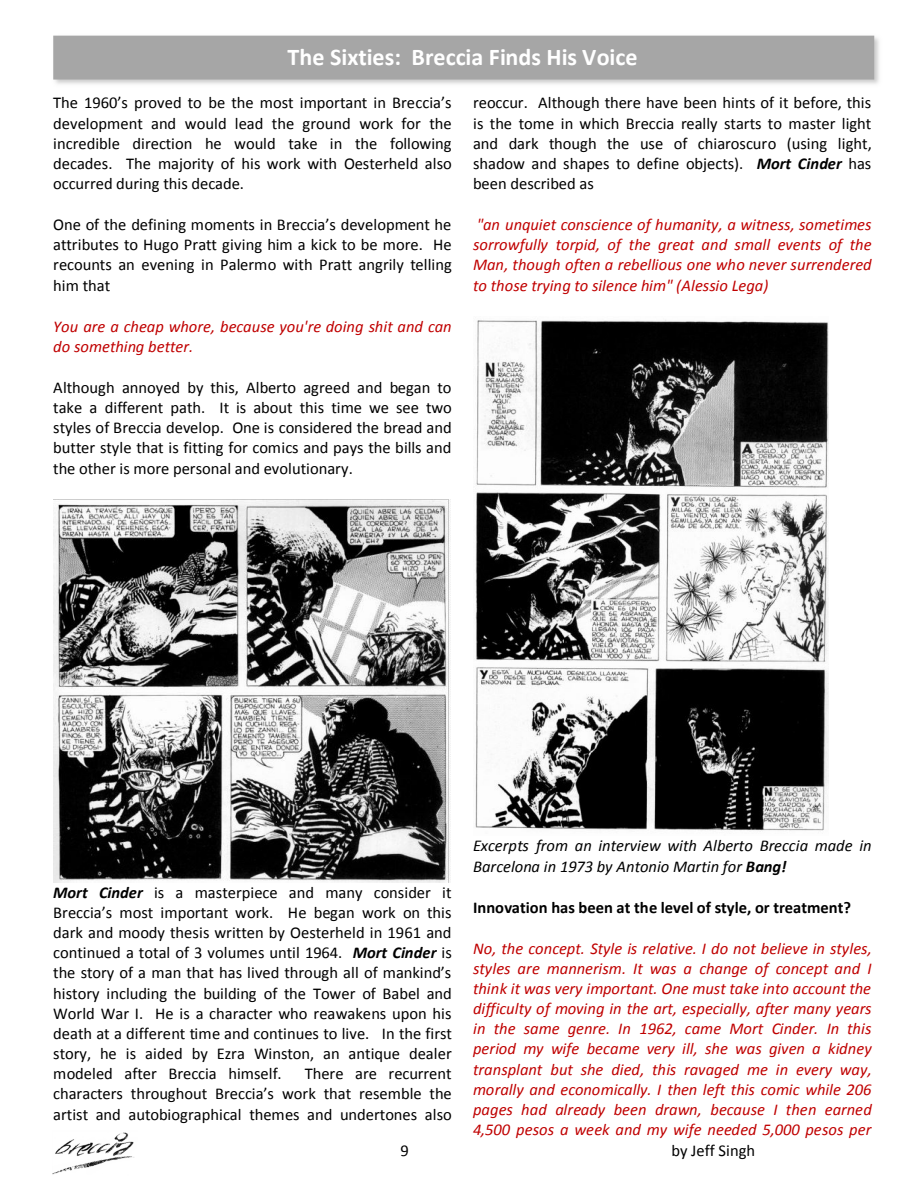
<style>
.page{position:relative;width:918px;height:1188px;background:#fff}
.page>*{position:absolute;margin:0;border:0;box-sizing:border-box;transform-origin:0 0}
.t1{font:700 24px "Calibri";color:#fff}
.t2{font:16.5px/20.2px "Calibri";color:#000;text-align:justify}
.t3{font:italic 16.5px/20.1px "Calibri";color:#c00000;text-align:justify}
.t4{font:italic 16.5px/20.5px "Calibri";color:#000}
.t5{font:700 16.5px "Calibri";color:#000}
.s1{font-weight:700;font-style:italic}
.s2{font-weight:700}
</style>
<div class="page">
<img style="left:53px;top:1132px;width:81px;height:43px">
<img style="left:53px;top:35px;width:826px;height:49px">
<img style="left:53px;top:499px;width:397px;height:384px">
<img style="left:475px;top:320px;width:354px;height:512px">
<h1 class="t1" style="left:288px;top:47px;width:351px">The Sixties: Breccia Finds His Voice</h1>
<p class="t2" style="left:53px;top:94px;width:400px">The 1960’s proved to be the most important in Breccia’s development and would lead the ground work for the incredible direction he would take in the following decades. The majority of his work with Oesterheld also occurred during this decade.</p>
<p class="t2" style="left:53px;top:216px;width:400px">One of the defining moments in Breccia’s development he attributes to Hugo Pratt giving him a kick to be more. He recounts an evening in Palermo with Pratt angrily telling him that</p>
<p class="t3" style="left:53px;top:317px;width:400px;line-height:20.5px">You are a cheap whore, because you're doing shit and can do something better.</p>
<p class="t2" style="left:53px;top:379px;width:400px">Although annoyed by this, Alberto agreed and began to take a different path. It is about this time we see two styles of Breccia develop. One is considered the bread and butter style that is fitting for comics and pays the bills and the other is more personal and evolutionary.</p>
<p class="t2" style="left:473px;top:94px;width:400px">reoccur. Although there have been hints of it before, this is the tome in which Breccia really starts to master light and dark though the use of chiaroscuro (using light, shadow and shapes to define objects). <span class="s1">Mort Cinder</span> has been described as</p>
<p class="t3" style="left:473px;top:216px;width:400px">"an unquiet conscience of humanity, a witness, sometimes sorrowfully torpid, of the great and small events of the Man, though often a rebellious one who never surrendered to those trying to silence him" (Alessio Lega)</p>
<p class="t2" style="left:53px;top:884px;width:400px"><span class="s1">Mort Cinder</span> is a masterpiece and many consider it Breccia’s most important work. He began work on this dark and moody thesis written by Oesterheld in 1961 and continued a total of 3 volumes until 1964. <span class="s1">Mort Cinder</span> is the story of a man that has lived through all of mankind’s history including the building of the Tower of Babel and World War I. He is a character who reawakens upon his death at a different time and continues to live. In the first story, he is aided by Ezra Winston, an antique dealer modeled after Breccia himself.</p>
<p class="t2" style="left:53px;top:1065px;width:400px;text-indent:252px">There are recurrent characters throughout Breccia’s work that resemble the artist and autobiographical themes and undertones also</p>
<p class="t4" style="left:473px;top:837px;width:400px">Excerpts from an interview with Alberto Breccia made in<br>Barcelona in 1973 by Antonio Martin for <span class="s2">Bang!</span></p>
<p class="t5" style="left:473px;top:901px;width:380px">Innovation has been at the level of style, or treatment?</p>
<p class="t3" style="left:473px;top:939px;width:400px">No, the concept. Style is relative. I do not believe in styles, styles are mannerism. It was a change of concept and I think it was very important. One must take into account the difficulty of moving in the art, especially, after many years in the same genre. In 1962, came Mort Cinder. In this period my wife became very ill, she was given a kidney transplant but she died, this ravaged me in every way, morally and economically. I then left this comic while 206 pages had already been drawn, because I then earned 4,500 pesos a week and my wife needed 5,000 pesos per</p>
<p class="t2" style="left:400px;top:1141px;width:10px">9</p>
<p class="t2" style="left:671px;top:1141px;width:85px">by Jeff Singh</p>
</div>
